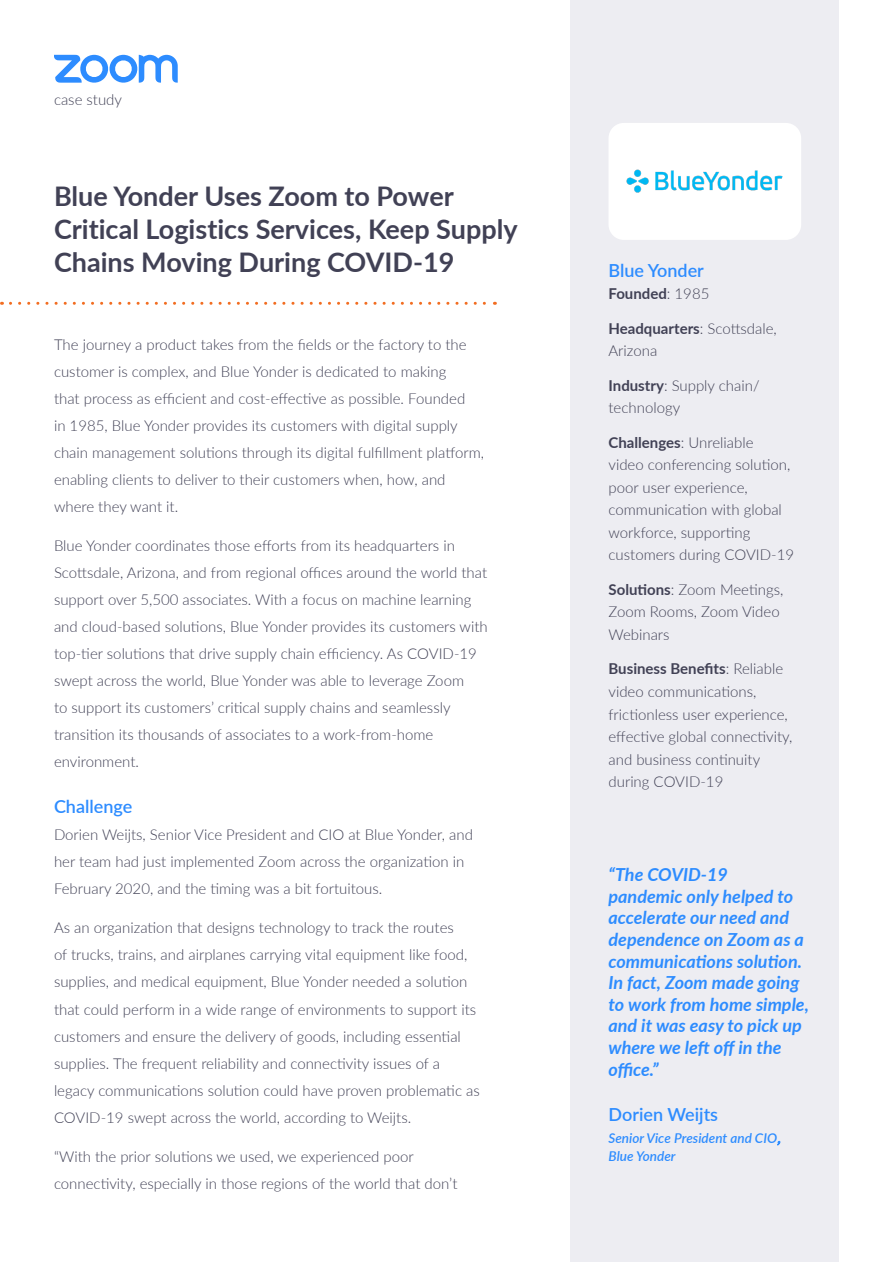
<style>
.page{position:relative;width:893px;height:1263px;background:#fff}
.page>*{position:absolute;margin:0;border:0;box-sizing:border-box;transform-origin:0 0}
.t1{font:700 27px/33px "Lato";color:#414155}
.t2{font:italic 700 18px/21.6px "Lato";color:#2d8cff}
.t3{font:600 18px "Lato";color:#2d8cff}
.t4{font:300 15px/27px "Lato";color:#414155}
.t5{font:700 15px "Lato";color:#414155}
.t6{font:italic 600 13.5px/18px "Lato";color:#2d8cff}
.s1{font-weight:300}
.s2{font-weight:700}
.s3{font-style:inherit}
</style>
<div class="page">
<svg style="left:54px;top:55px;width:124px;height:28px"></svg>
<div style="left:571px;top:1px;width:268px;height:1261px;background:#ededf2"></div>
<svg style="left:10px;top:302px;width:485px;height:3px"></svg>
<div style="left:608px;top:123px;width:193px;height:117px;background:#fff;border-radius:15px"></div>
<img style="left:627px;top:170px;width:156px;height:23px">
<p class="t4" style="left:54px;top:86px;width:70px">case study</p>
<h1 class="t1" style="left:54px;top:178px;width:465px">Blue Yonder Uses Zoom to Power<br>Critical Logistics Services, Keep Supply<br>Chains Moving During COVID-19</h1>
<p class="t4" style="left:54px;top:330px;width:432px">The journey a product takes from the fields or the factory to the customer is complex, and Blue Yonder is dedicated to making<br>that process as efficient and cost-effective as possible. Founded<br>in 1985, Blue Yonder provides its customers with digital supply chain management solutions through its digital fulfillment platform, enabling clients to deliver to their customers when, how, and where they want it.</p>
<p class="t4" style="left:54px;top:531px;width:435px">Blue Yonder coordinates those efforts from its headquarters in Scottsdale, Arizona, and from regional offices around the world that support over 5,500 associates. With a focus on machine learning and cloud-based solutions, Blue Yonder provides its customers with top-tier solutions that drive supply chain efficiency. As COVID-19 swept across the world, Blue Yonder was able to leverage Zoom<br>to support its customers’ critical supply chains and seamlessly transition its thousands of associates to a work-from-home environment.</p>
<p class="t3" style="left:54px;top:794px;width:80px">Challenge</p>
<p class="t4" style="left:54px;top:821px;width:420px">Dorien Weijts, Senior Vice President and CIO at Blue Yonder, and her team had just implemented Zoom across the organization in<br>February 2020, and the timing was a bit fortuitous.</p>
<p class="t4" style="left:54px;top:914px;width:427px">As an organization that designs technology to track the routes<br>of trucks, trains, and airplanes carrying vital equipment like food, supplies, and medical equipment, Blue Yonder needed a solution that could perform in a wide range of environments to support its customers and ensure the delivery of goods, including essential supplies. The frequent reliability and connectivity issues of a legacy communications solution could have proven problematic as COVID-19 swept across the world, according to Weijts.</p>
<p class="t4" style="left:54px;top:1142px;width:405px">“With the prior solutions we used, we experienced poor connectivity, especially in those regions of the world that don’t</p>
<p class="t3" style="left:608px;top:257px;width:97px">Blue Yonder</p>
<p class="t5" style="left:608px;top:283px;width:102px">Founded<span class="s1">: 1985</span></p>
<p class="t4" style="left:608px;top:317px;width:170px;line-height:22.5px"><span class="s2">Headquarters</span>: Scottsdale,<br>Arizona</p>
<p class="t4" style="left:608px;top:374px;width:153px;line-height:22.5px"><span class="s2">Industry</span>: Supply chain/ technology</p>
<p class="t4" style="left:608px;top:431px;width:187px;line-height:22.5px"><span class="s2">Challenges</span>: Unreliable<br>video conferencing solution, poor user experience, communication with global workforce, supporting customers during COVID-19</p>
<p class="t4" style="left:608px;top:578px;width:176px;line-height:22.5px"><span class="s2">Solutions</span>: Zoom Meetings,<br>Zoom Rooms, Zoom Video<br>Webinars</p>
<p class="t4" style="left:608px;top:657px;width:186px;line-height:22.5px"><span class="s2">Business Benefits</span>: Reliable video communications, frictionless user experience, effective global connectivity, and business continuity during COVID-19</p>
<p class="t2" style="left:608px;top:863px;width:202px">“The COVID-19<br>pandemic only helped to accelerate our need and dependence on Zoom as a communications solution.<br>In fact, Zoom made going to work from home simple, and it was easy to pick up where we left off in the office.”</p>
<p class="t3" style="left:608px;top:1101px;width:111px">Dorien Weijts</p>
<p class="t6" style="left:608px;top:1129px;width:178px">Senior Vice President and CIO<span class="s3">,<br></span>Blue Yonder</p>
</div>
